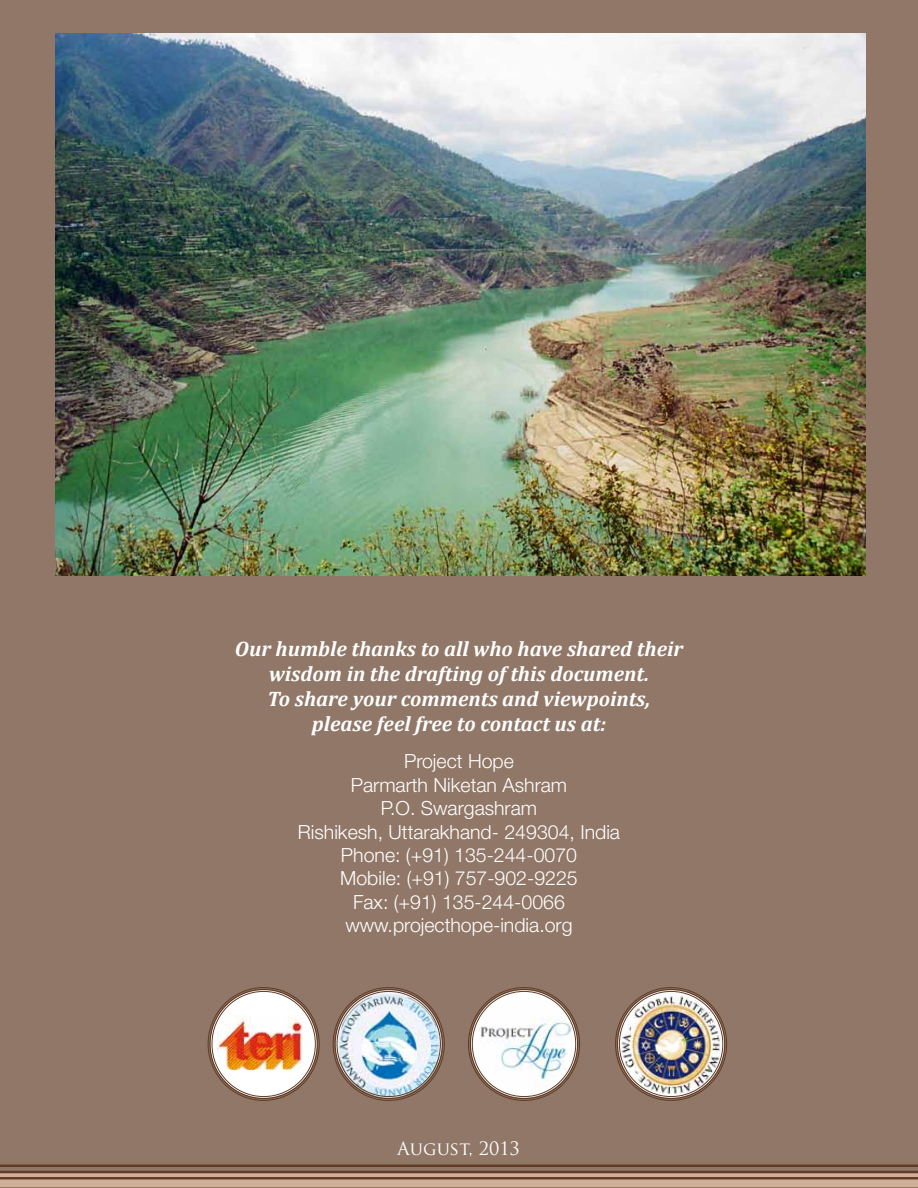
<style>
.page{position:relative;width:918px;height:1188px;background:#907767}
.page>*{position:absolute;margin:0;border:0;box-sizing:border-box;transform-origin:0 0}
.t1{font:italic 700 21px/25.2px "Cambria";color:#fff;text-align:center}
.t2{font:300 19.5px/23.4px "Helvetica Neue";color:#fff;text-align:center}
.t3{font:18px "Trajan Pro";color:#fff}
</style>
<div class="page">
<svg style="left:0;top:1164px;width:918px;height:23px"></svg>
<img style="left:336px;top:990px;width:106px;height:108px">
<svg style="left:470px;top:990px;width:108px;height:108px"></svg>
<img style="left:479px;top:1000px;width:93px;height:93px">
<img style="left:56px;top:34px;width:810px;height:542px">
<svg style="left:210px;top:990px;width:107px;height:108px;background:#ede9e6"></svg>
<img style="left:217px;top:1015px;width:92px;height:55px">
<img style="left:617px;top:990px;width:108px;height:108px">
<p class="t1" style="left:235px;top:635px;width:450px">Our humble thanks to all who have shared their wisdom in the drafting of this document.<br>To share your comments and viewpoints, please feel free to contact us at:</p>
<p class="t2" style="left:298px;top:749px;width:324px">Project Hope<br>Parmarth Niketan Ashram<br>P.O. Swargashram<br>Rishikesh, Uttarakhand- 249304, India<br>Phone: (+91) 135-244-0070<br>Mobile: (+91) 757-902-9225<br>Fax: (+91) 135-244-0066 www.projecthope-india.org</p>
<p class="t3" style="left:397px;top:1137px;width:124px">August, 2013</p>
</div>
